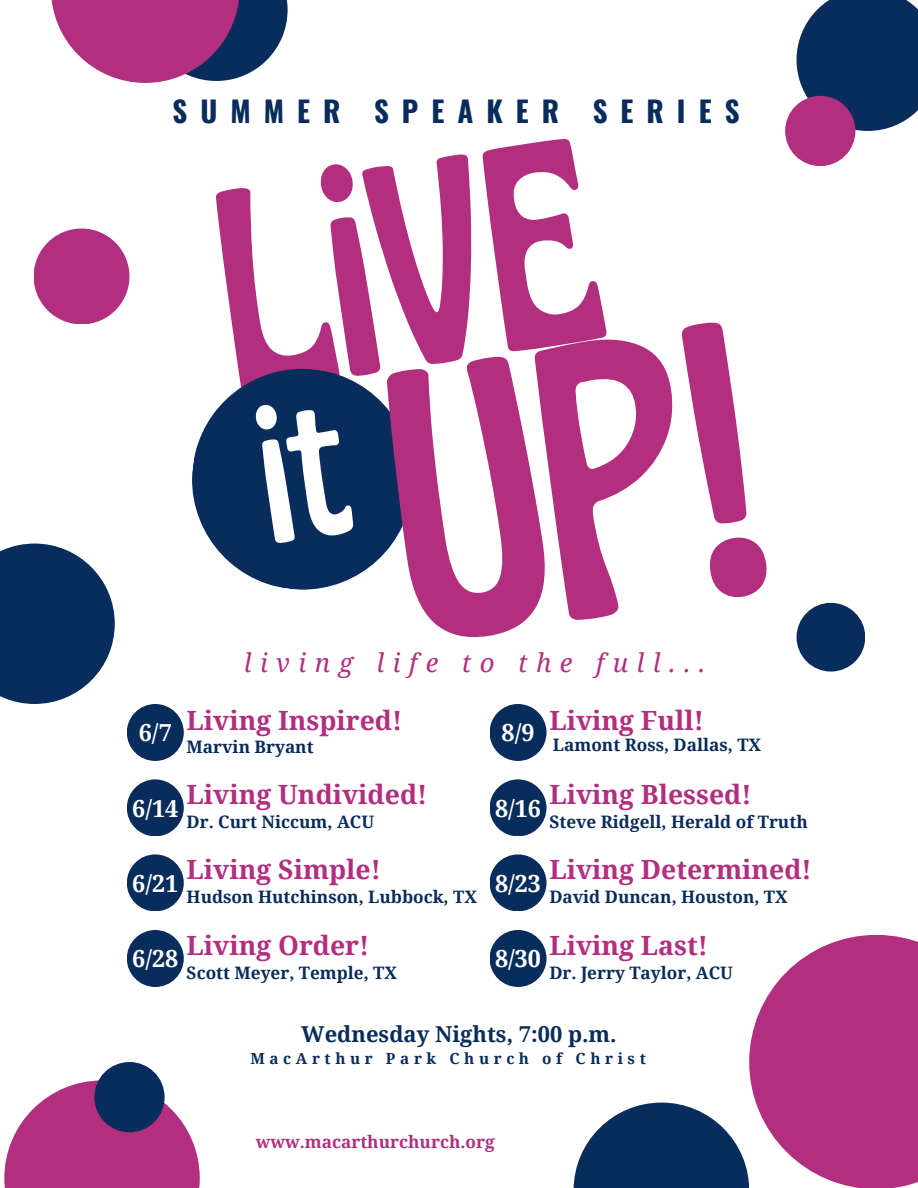
<style>
.page{position:relative;width:918px;height:1188px;background:#fff}
.page>*{position:absolute;margin:0;border:0;box-sizing:border-box;transform-origin:0 0}
.t1{font:condensed 387.75px "Gliker";color:#b22e7f}
.t2{font:condensed 288.9px "Gliker";color:#b22e7f}
.t3{font:700 28.95px "Oswald";letter-spacing:.45em;color:#082c5b}
.t4{font:700 26.55px "Noto Serif";color:#b22e7f}
.t5{font:italic 25.8px "Noto Serif";letter-spacing:.325em;color:#b22e7f}
.t6{font:700 23.4px "Noto Serif";color:#fff}
.t7{font:700 21.9px "Noto Serif";color:#082c5b}
.t8{font:700 17.25px "Noto Serif";color:#082c5b}
.t9{font:700 17.25px "Noto Serif";color:#b22e7f}
.t10{font:700 15.3px "Noto Serif";letter-spacing:.3em;color:#082c5b}
</style>
<div class="page">
<svg style="left:749px;top:935px;width:169px;height:253px;fill:#b22e7f"></svg>
<svg style="left:797px;top:0;width:121px;height:131px;background:#1b3c67"></svg>
<svg style="left:0;top:544px;width:115px;height:160px"></svg>
<div style="left:34px;top:229px;width:95px;height:95px;background:#b22e7f;border-radius:50%"></div>
<svg style="left:240px;top:0;width:48px;height:77px;fill:#082c5b"></svg>
<svg style="left:51px;top:0;width:189px;height:83px;background:#ac4c8e"></svg>
<div style="left:797px;top:603px;width:68px;height:69px;background:#082c5b;border-radius:50%"></div>
<svg style="left:4px;top:1080px;width:196px;height:108px;fill:#b22e7f"></svg>
<div style="left:94px;top:1062px;width:71px;height:70px;background:#082c5b;border-radius:50%"></div>
<svg style="left:574px;top:1103px;width:175px;height:85px;fill:#082c5b"></svg>
<div style="left:785px;top:96px;width:70px;height:70px;background:#b22e7f;border-radius:50%"></div>
<svg style="left:192px;top:368px;width:221px;height:222px;fill:#082c5b"></svg>
<div style="left:127px;top:704px;width:57px;height:57px;background:#082c5b;border-radius:50%"></div>
<div style="left:127px;top:779px;width:57px;height:57px;background:#082c5b;border-radius:50%"></div>
<div style="left:127px;top:854px;width:57px;height:57px;background:#082c5b;border-radius:50%"></div>
<div style="left:127px;top:930px;width:57px;height:57px;background:#082c5b;border-radius:50%"></div>
<div style="left:490px;top:704px;width:57px;height:57px;background:#082c5b;border-radius:50%"></div>
<div style="left:490px;top:779px;width:57px;height:57px;background:#082c5b;border-radius:50%"></div>
<div style="left:490px;top:854px;width:57px;height:57px;background:#082c5b;border-radius:50%"></div>
<div style="left:490px;top:930px;width:57px;height:57px;background:#082c5b;border-radius:50%"></div>
<h3 class="t3" style="left:172px;top:89px;width:569px">SUMMER SPEAKER SERIES</h3>
<h2 class="t2" style="left:192px;top:118px;width:383px;rotate:-9deg">LiVE</h2>
<h1 class="t1" style="left:232px;top:294px;width:493px;rotate:-9deg"><sup>it</sup> UP!</h1>
<h3 class="t5" style="left:244px;top:645px;width:463px">living life to the full...</h3>
<h3 class="t4" style="left:139px;top:702px;width:265px"><sub>6/7</sub> Living Inspired!</h3>
<p class="t8" style="left:187px;top:734px;width:129px">Marvin Bryant</p>
<h3 class="t4" style="left:502px;top:702px;width:204px"><sub>8/9</sub> Living Full!</h3>
<p class="t8" style="left:553px;top:733px;width:210px">Lamont Ross, Dallas, TX</p>
<h3 class="t6" style="left:132px;top:792px;width:48px">6/14</h3>
<h3 class="t4" style="left:187px;top:776px;width:242px">Living Undivided!</h3>
<p class="t8" style="left:187px;top:810px;width:189px">Dr. Curt Niccum, ACU</p>
<h3 class="t6" style="left:495px;top:792px;width:48px">8/16</h3>
<h3 class="t4" style="left:549px;top:776px;width:204px">Living Blessed!</h3>
<p class="t8" style="left:549px;top:810px;width:260px">Steve Ridgell, Herald of Truth</p>
<h3 class="t6" style="left:132px;top:867px;width:48px">6/21</h3>
<h3 class="t4" style="left:187px;top:851px;width:196px">Living Simple!</h3>
<p class="t8" style="left:187px;top:885px;width:292px">Hudson Hutchinson, Lubbock, TX</p>
<h3 class="t6" style="left:495px;top:867px;width:48px">8/23</h3>
<h3 class="t4" style="left:549px;top:851px;width:264px">Living Determined!</h3>
<p class="t8" style="left:549px;top:885px;width:240px">David Duncan, Houston, TX</p>
<h3 class="t6" style="left:132px;top:942px;width:48px">6/28</h3>
<h3 class="t4" style="left:187px;top:926px;width:184px">Living Order!</h3>
<p class="t8" style="left:187px;top:960px;width:212px">Scott Meyer, Temple, TX</p>
<h3 class="t6" style="left:495px;top:942px;width:48px">8/30</h3>
<h3 class="t4" style="left:549px;top:926px;width:160px">Living Last!</h3>
<p class="t8" style="left:549px;top:960px;width:185px">Dr. Jerry Taylor, ACU</p>
<p class="t7" style="left:301px;top:1019px;width:317px">Wednesday Nights, 7:00 p.m.</p>
<p class="t10" style="left:250px;top:1048px;width:397px">MacArthur Park Church of Christ</p>
<p class="t9" style="left:256px;top:1130px;width:240px">www.macarthurchurch.org</p>
</div>
